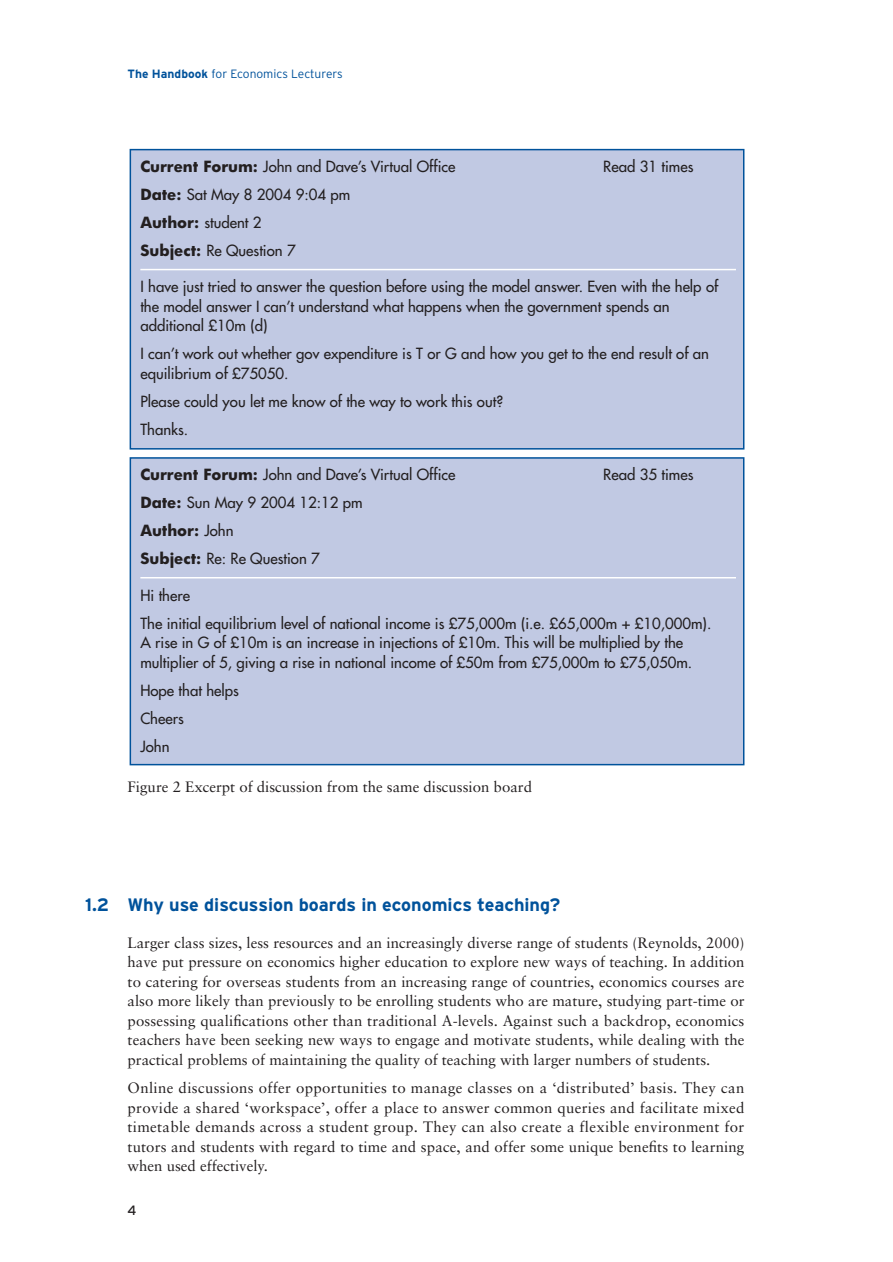
<style>
.page{position:relative;width:893px;height:1262px;background:#fff}
.page>*{position:absolute;margin:0;border:0;box-sizing:border-box;transform-origin:0 0}
.t1{font:700 18px "Interstate";color:#00529b}
.t2{font:15px/19.5px "Sabon";color:#231f20;text-align:justify}
.t3{font:15px/28px "Futura";color:#231f20}
.t4{font:13.5px "Interstate";color:#231f20}
.t5{font:300 12px "Interstate";color:#00529b}
.s1{font-weight:700}
</style>
<div class="page">
<div style="left:130px;top:150px;width:613px;height:299px;background:#c1c9e3"></div>
<div style="left:130px;top:149px;width:614px;height:300px;border:2px solid #00529b"></div>
<div style="left:130px;top:458px;width:613px;height:306px;background:#c1c9e3"></div>
<div style="left:130px;top:457px;width:614px;height:308px;border:2px solid #00529b"></div>
<hr style="left:140px;top:269px;width:596px;height:1px;background:#fff">
<hr style="left:140px;top:577px;width:596px;height:1px;background:#fff">
<p class="t5" style="left:128px;top:69px;width:217px"><span class="s1">The Handbook</span> for Economics Lecturers</p>
<p class="t3" style="left:140px;top:153px;width:316px"><span class="s1">Current Forum:</span> John and Dave’s Virtual Office</p>
<p class="t3" style="left:603px;top:153px;width:92px">Read 31 times</p>
<p class="t3" style="left:140px;top:181px;width:211px"><span class="s1">Date:</span> Sat May 8 2004 9:04 pm<br><span class="s1">Author:</span> student 2<br><span class="s1">Subject:</span> Re Question 7</p>
<p class="t3" style="left:140px;top:278px;width:579px;line-height:19.5px">I have just tried to answer the question before using the model answer. Even with the help of the model answer I can’t understand what happens when the government spends an additional £10m (d)</p>
<p class="t3" style="left:140px;top:345px;width:570px;line-height:19.5px">I can’t work out whether gov expenditure is T or G and how you get to the end result of an equilibrium of £75050.</p>
<p class="t3" style="left:140px;top:388px;width:364px">Please could you let me know of the way to work this out?<br>Thanks.</p>
<p class="t3" style="left:140px;top:461px;width:316px"><span class="s1">Current Forum:</span> John and Dave’s Virtual Office</p>
<p class="t3" style="left:603px;top:461px;width:92px">Read 35 times</p>
<p class="t3" style="left:140px;top:489px;width:224px"><span class="s1">Date:</span> Sun May 9 2004 12:12 pm<br><span class="s1">Author:</span> John<br><span class="s1">Subject:</span> Re: Re Question 7</p>
<p class="t3" style="left:140px;top:582px;width:572px">Hi there<br>The initial equilibrium level of national income is £75,000m (i.e. £65,000m + £10,000m).</p>
<p class="t3" style="left:140px;top:634px;width:553px;line-height:19.5px">A rise in G of £10m is an increase in injections of £10m. This will be multiplied by the multiplier of 5, giving a rise in national income of £50m from £75,000m to £75,050m.</p>
<p class="t3" style="left:140px;top:677px;width:100px">Hope that helps<br>Cheers<br>John</p>
<p class="t2" style="left:128px;top:778px;width:406px">Figure 2 Excerpt of discussion from the same discussion board</p>
<p class="t1" style="left:85px;top:898px;width:476px">1.2 Why use discussion boards in economics teaching?</p>
<p class="t2" style="left:128px;top:934px;width:618px">Larger class sizes, less resources and an increasingly diverse range of students (Reynolds, 2000) have put pressure on economics higher education to explore new ways of teaching. In addition to catering for overseas students from an increasing range of countries, economics courses are also more likely than previously to be enrolling students who are mature, studying part-time or possessing qualifications other than traditional A-levels. Against such a backdrop, economics teachers have been seeking new ways to engage and motivate students, while dealing with the practical problems of maintaining the quality of teaching with larger numbers of students.</p>
<p class="t2" style="left:128px;top:1079px;width:618px">Online discussions offer opportunities to manage classes on a ‘distributed’ basis. They can provide a shared ‘workspace’, offer a place to answer common queries and facilitate mixed timetable demands across a student group. They can also create a flexible environment for tutors and students with regard to time and space, and offer some unique benefits to learning when used effectively.</p>
<p class="t4" style="left:128px;top:1204px;width:11px">4</p>
</div>
